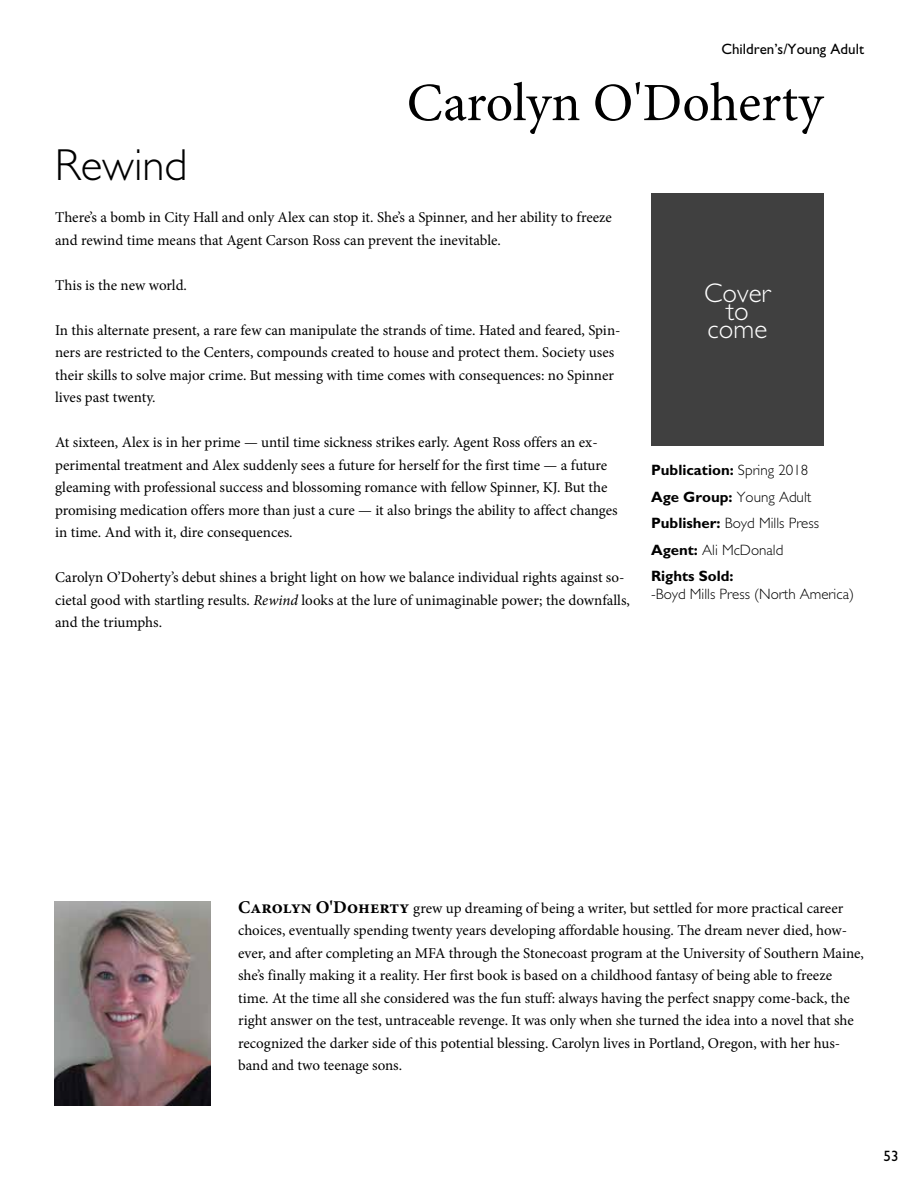
<style>
.page{position:relative;width:918px;height:1188px;background:#fff}
.page>*{position:absolute;margin:0;border:0;box-sizing:border-box;transform-origin:0 0}
.t1{font:54px "Minion Pro";color:#000}
.t2{font:300 45px "Gill Sans";color:#000}
.t3{font:300 27px "Gill Sans";color:#fff}
.t4{font:15px/22.5px "Minion Pro";color:#000}
.t5{font:700 15px/26.5px "Gill Sans";color:#000}
.t6{font:300 15px "Gill Sans";color:#000}
.t7{font:15px "Gill Sans";color:#000}
.s1{font-style:italic}
.s2{font-weight:300}
.s3{font-weight:700;font-size:18px}
</style>
<div class="page">
<img style="left:54px;top:901px;width:156px;height:205px">
<div style="left:651px;top:193px;width:173px;height:253px;background:#404040"></div>
<p class="t7" style="left:721px;top:40px;width:144px">Children’s/Young Adult</p>
<h1 class="t1" style="left:407px;top:67px;width:418px">Carolyn O'Doherty</h1>
<h2 class="t2" style="left:55px;top:140px;width:134px">Rewind</h2>
<p class="t4" style="left:55px;top:206px;width:558px">There’s a bomb in City Hall and only Alex can stop it. She’s a Spinner, and her ability to freeze and rewind time means that Agent Carson Ross can prevent the inevitable.</p>
<p class="t4" style="left:55px;top:274px;width:133px">This is the new world.</p>
<p class="t4" style="left:55px;top:319px;width:567px">In this alternate present, a rare few can manipulate the strands of time. Hated and feared, Spin&shy;ners are restricted to the Centers, compounds created to house and protect them. Society uses their skills to solve major crime. But messing with time comes with consequences: no Spinner lives past twenty.</p>
<p class="t4" style="left:55px;top:431px;width:564px">At sixteen, Alex is in her prime — until time sickness strikes early. Agent Ross offers an ex&shy;perimental treatment and Alex suddenly sees a future for herself for the first time — a future gleaming with professional success and blossoming romance with fellow Spinner, KJ. But the promising medication offers more than just a cure — it also brings the ability to affect changes in time. And with it, dire consequences.</p>
<p class="t4" style="left:55px;top:566px;width:576px">Carolyn O’Doherty’s debut shines a bright light on how we balance individual rights against so&shy;cietal good with startling results. <span class="s1">Rewind</span> looks at the lure of unimaginable power; the downfalls, and the triumphs.</p>
<h3 class="t3" style="left:704px;top:278px;width:68px">Cover</h3>
<h3 class="t3" style="left:726px;top:296px;width:24px">to</h3>
<h3 class="t3" style="left:708px;top:314px;width:61px">come</h3>
<p class="t5" style="left:651px;top:457px;width:170px">Publication: <span class="s2">Spring 2018<br></span>Age Group: <span class="s2">Young Adult<br></span>Publisher: <span class="s2">Boyd Mills Press<br></span>Agent: <span class="s2">Ali McDonald<br></span>Rights Sold:</p>
<p class="t6" style="left:651px;top:586px;width:205px">-Boyd Mills Press (North America)</p>
<p class="t4" style="left:238px;top:897px;width:627px"><span class="s3">Carolyn O'Doherty</span> grew up dreaming of being a writer, but settled for more practical career choices, eventually spending twenty years developing affordable housing. The dream never died, how&shy;ever, and after completing an MFA through the Stonecoast program at the University of Southern Maine, she’s finally making it a reality. Her first book is based on a childhood fantasy of being able to freeze time. At the time all she considered was the fun stuff: always having the perfect snappy come-back, the right answer on the test, untraceable revenge. It was only when she turned the idea into a novel that she recognized the darker side of this potential blessing. Carolyn lives in Portland, Oregon, with her hus&shy;band and two teenage sons.</p>
<p class="t7" style="left:884px;top:1147px;width:16px">53</p>
</div>
